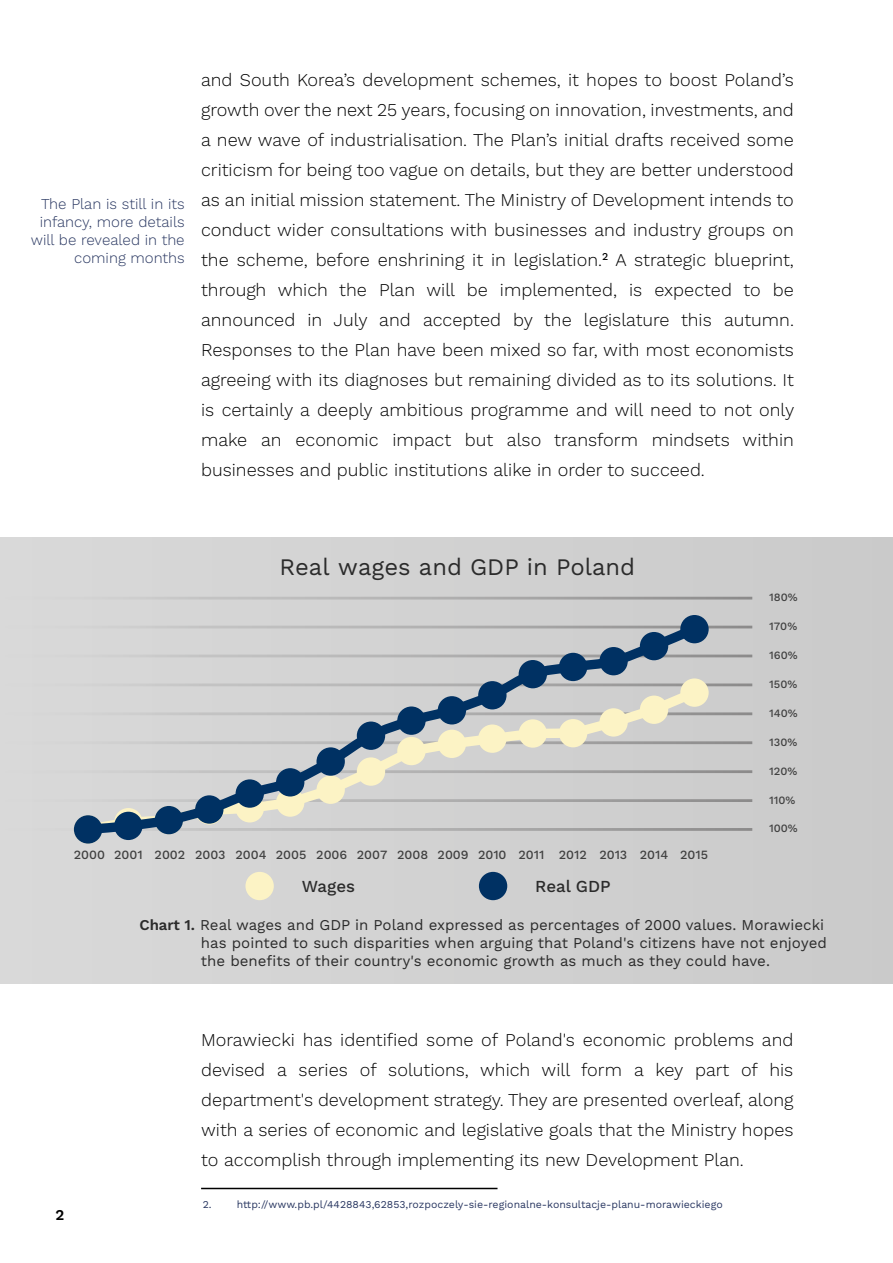
<style>
.page{position:relative;width:893px;height:1263px;background:#fff}
.page>*{position:absolute;margin:0;border:0;box-sizing:border-box;transform-origin:0 0}
.t1{font:23.7px "Work Sans";color:#2b2b2b}
.t2{font:300 18px/30px "Work Sans";color:#000;text-align:justify}
.t3{font:500 16.8px "Work Sans";color:#2b2b2b}
.t4{font:15px/18px "Work Sans";color:#2b2b2b}
.t5{font:300 15px/18px "Work Sans";color:#293761;text-align:right}
.t6{font:600 15px "Work Sans";color:#000}
.t7{font:500 12.6px "Work Sans";color:#404040}
.t8{font:500 11.25px "Work Sans";color:#404040}
.t9{font:10.5px "Work Sans";color:#293761}
.s1{font-weight:600}
</style>
<div class="page">
<hr style="left:201px;top:1188px;width:296px;height:1px;background:#000">
<div style="left:0;top:538px;width:892px;height:445px;background:#d1d1d1"></div>
<hr style="left:2px;top:597px;width:750px;height:3px;background:#fff">
<hr style="left:2px;top:626px;width:750px;height:2px;background:#fff">
<hr style="left:2px;top:655px;width:750px;height:2px;background:#fff">
<hr style="left:2px;top:684px;width:750px;height:2px;background:#fff">
<hr style="left:2px;top:712px;width:750px;height:3px;background:#fff">
<hr style="left:2px;top:741px;width:750px;height:3px;background:#fff">
<hr style="left:2px;top:770px;width:750px;height:3px;background:#fff">
<hr style="left:2px;top:799px;width:750px;height:3px;background:#fff">
<hr style="left:2px;top:828px;width:750px;height:3px;background:#fff">
<div style="left:680px;top:678px;width:28px;height:29px;background:#fcf3c5;border-radius:50%"></div>
<svg style="left:78px;top:617px;width:628px;height:223px"></svg>
<div style="left:74px;top:815px;width:28px;height:29px;background:#003163;border-radius:50%"></div>
<div style="left:114px;top:812px;width:28px;height:28px;background:#003163;border-radius:50%"></div>
<div style="left:155px;top:806px;width:28px;height:28px;background:#003163;border-radius:50%"></div>
<div style="left:195px;top:795px;width:28px;height:29px;background:#003163;border-radius:50%"></div>
<div style="left:235px;top:779px;width:29px;height:29px;background:#003163;border-radius:50%"></div>
<div style="left:276px;top:768px;width:28px;height:29px;background:#003163;border-radius:50%"></div>
<div style="left:316px;top:747px;width:29px;height:29px;background:#003163;border-radius:50%"></div>
<div style="left:357px;top:722px;width:28px;height:28px;background:#003163;border-radius:50%"></div>
<div style="left:397px;top:707px;width:28px;height:28px;background:#003163;border-radius:50%"></div>
<div style="left:437px;top:696px;width:29px;height:29px;background:#003163;border-radius:50%"></div>
<div style="left:478px;top:681px;width:28px;height:28px;background:#003163;border-radius:50%"></div>
<div style="left:518px;top:660px;width:29px;height:28px;background:#003163;border-radius:50%"></div>
<div style="left:559px;top:653px;width:28px;height:28px;background:#003163;border-radius:50%"></div>
<div style="left:599px;top:647px;width:28px;height:28px;background:#003163;border-radius:50%"></div>
<div style="left:640px;top:632px;width:28px;height:28px;background:#003163;border-radius:50%"></div>
<div style="left:680px;top:615px;width:28px;height:28px;background:#003163;border-radius:50%"></div>
<div style="left:479px;top:872px;width:28px;height:28px;background:#003163;border-radius:50%"></div>
<div style="left:245px;top:872px;width:29px;height:28px;background:#fcf3c5;border-radius:50%"></div>
<p class="t5" style="left:31px;top:196px;width:155px">The Plan is still in its infancy, more details will be revealed in the coming months</p>
<p class="t2" style="left:201px;top:66px;width:594px">and South Korea’s development schemes, it hopes to boost Poland’s growth over the next 25 years, focusing on innovation, investments, and a new wave of industrialisation. The Plan’s initial drafts received some criticism for being too vague on details, but they are better understood as an initial mission statement. The Ministry of Development intends to conduct wider consultations with businesses and industry groups on the scheme, before enshrining it in legislation.<sup>2</sup> A strategic blueprint, through which the Plan will be implemented, is expected to be announced in July and accepted by the legislature this autumn.<br>Responses to the Plan have been mixed so far, with most economists agreeing with its diagnoses but remaining divided as to its solutions. It is certainly a deeply ambitious programme and will need to not only make an economic impact but also transform mindsets within businesses and public institutions alike in order to succeed.</p>
<h1 class="t1" style="left:279px;top:553px;width:357px">Real wages and GDP in Poland</h1>
<p class="t8" style="left:769px;top:591px;width:30px">180%</p>
<p class="t8" style="left:769px;top:620px;width:30px">170%</p>
<p class="t8" style="left:769px;top:649px;width:30px">160%</p>
<p class="t8" style="left:769px;top:678px;width:30px">150%</p>
<p class="t8" style="left:769px;top:706px;width:30px">140%</p>
<p class="t8" style="left:769px;top:735px;width:30px">130%</p>
<p class="t8" style="left:769px;top:764px;width:30px">120%</p>
<p class="t8" style="left:769px;top:793px;width:28px">110%</p>
<p class="t8" style="left:769px;top:822px;width:30px">100%</p>
<p class="t7" style="left:74px;top:847px;width:636px">2000 2001 2002 2003 2004 2005 2006 2007 2008 2009 2010 2011 2012 2013 2014 2015</p>
<p class="t3" style="left:302px;top:876px;width:55px">Wages</p>
<p class="t3" style="left:535px;top:876px;width:77px">Real GDP</p>
<p class="t4" style="left:201px;top:916px;width:627px;text-indent:-62px"><span class="s1">Chart 1.</span> Real wages and GDP in Poland expressed as percentages of 2000 values. Morawiecki has pointed to such disparities when arguing that Poland's citizens have not enjoyed the benefits of their country's economic growth as much as they could have.</p>
<p class="t6" style="left:55px;top:1206px;width:10px">2</p>
<p class="t2" style="left:201px;top:1026px;width:594px">Morawiecki has identified some of Poland's economic problems and devised a series of solutions, which will form a key part of his department's development strategy. They are presented overleaf, along with a series of economic and legislative goals that the Ministry hopes to accomplish through implementing its new Development Plan.</p>
<p class="t9" style="left:203px;top:1198px;width:521px">2. http://www.pb.pl/4428843,62853,rozpoczely-sie-regionalne-konsultacje-planu-morawieckiego</p>
</div>
